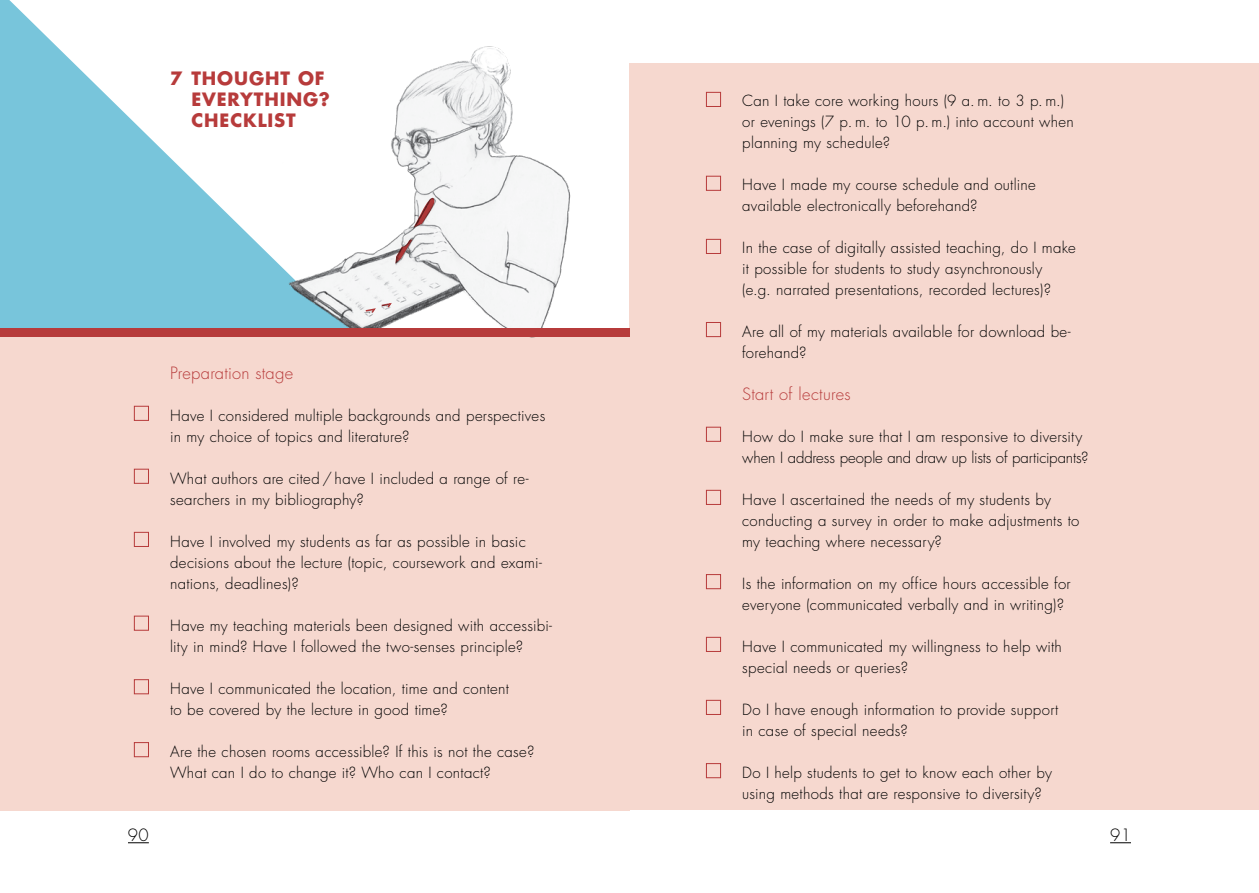
<style>
.page{position:relative;width:1259px;height:893px;background:#fff}
.page>*{position:absolute;margin:0;border:0;box-sizing:border-box;transform-origin:0 0}
.t1{font:700 18px/21px "Futura";letter-spacing:.05em;color:#b73b3b}
.t2{font:300 16.5px "Futura Std";letter-spacing:.015em;color:#b73b3b}
.t3{font:300 16.5px "Futura Std";color:#000}
.t4{font:300 15px/21px "Futura Std";letter-spacing:.02em;color:#000}
</style>
<div class="page">
<svg style="left:1110px;top:842px;width:21px;height:1px"></svg>
<svg style="left:128px;top:842px;width:21px;height:1px"></svg>
<div style="left:0;top:337px;width:629px;height:473px;background:#f6d8cf"></div>
<div style="left:134px;top:406px;width:15px;height:15px;border:1px solid #b73b3b"></div>
<div style="left:134px;top:469px;width:15px;height:15px;border:1px solid #b73b3b"></div>
<div style="left:134px;top:532px;width:15px;height:15px;border:1px solid #b73b3b"></div>
<div style="left:134px;top:616px;width:15px;height:15px;border:1px solid #b73b3b"></div>
<div style="left:134px;top:679px;width:15px;height:15px;border:1px solid #b73b3b"></div>
<div style="left:629px;top:64px;width:630px;height:746px;background:#f6d8cf"></div>
<div style="left:706px;top:92px;width:15px;height:15px;border:1px solid #b73b3b"></div>
<div style="left:706px;top:176px;width:15px;height:15px;border:1px solid #b73b3b"></div>
<div style="left:706px;top:239px;width:15px;height:15px;border:1px solid #b73b3b"></div>
<div style="left:706px;top:322px;width:15px;height:15px;border:1px solid #b73b3b"></div>
<div style="left:706px;top:427px;width:15px;height:15px;border:1px solid #b73b3b"></div>
<div style="left:706px;top:490px;width:15px;height:15px;border:1px solid #b73b3b"></div>
<div style="left:706px;top:574px;width:15px;height:15px;border:1px solid #b73b3b"></div>
<div style="left:706px;top:637px;width:15px;height:15px;border:1px solid #b73b3b"></div>
<div style="left:706px;top:700px;width:15px;height:15px;border:1px solid #b73b3b"></div>
<div style="left:134px;top:742px;width:15px;height:15px;border:1px solid #b73b3b"></div>
<svg style="left:0;top:0;width:274px;height:328px;fill:#78c5db"></svg>
<img style="left:274px;top:46px;width:297px;height:292px">
<svg style="left:364px;top:302px;width:29px;height:12px"></svg>
<svg style="left:414px;top:196px;width:20px;height:32px"></svg>
<svg style="left:395px;top:239px;width:17px;height:25px"></svg>
<div style="left:0;top:328px;width:629px;height:9px;background:#b73b3b"></div>
<div style="left:706px;top:763px;width:15px;height:15px;border:1px solid #b73b3b"></div>
<p class="t1" style="left:191px;top:68px;width:140px;text-indent:-21px">7 THOUGHT OF<br>EVERYTHING?<br>CHECKLIST</p>
<p class="t2" style="left:170px;top:363px;width:125px">Preparation stage</p>
<p class="t4" style="left:170px;top:406px;width:377px">Have I considered multiple backgrounds and perspectives in my choice of topics and literature?</p>
<p class="t4" style="left:170px;top:469px;width:360px">What authors are cited / have I included a range of re&shy;searchers in my bibliography?</p>
<p class="t4" style="left:170px;top:532px;width:373px">Have I involved my students as far as possible in basic decisions about the lecture (topic, coursework and exami&shy;nations, deadlines)?</p>
<p class="t4" style="left:170px;top:616px;width:383px">Have my teaching materials been designed with accessibi&shy;lity in mind? Have I followed the two-senses principle?</p>
<p class="t4" style="left:170px;top:679px;width:340px">Have I communicated the location, time and content to be covered by the lecture in good time?</p>
<p class="t4" style="left:170px;top:742px;width:366px">Are the chosen rooms accessible? If this is not the case?<br>What can I do to change it? Who can I contact?</p>
<p class="t4" style="left:742px;top:91px;width:333px">Can I take core working hours (9 a. m. to 3 p. m.) or evenings (7 p. m. to 10 p. m.) into account when planning my schedule?</p>
<p class="t4" style="left:742px;top:175px;width:295px">Have I made my course schedule and outline available electronically beforehand?</p>
<p class="t4" style="left:742px;top:238px;width:335px">In the case of digitally assisted teaching, do I make it possible for students to study asynchronously<br>(e.g. narrated presentations, recorded lectures)?</p>
<p class="t4" style="left:742px;top:322px;width:330px">Are all of my materials available for download be&shy;forehand?</p>
<p class="t2" style="left:742px;top:384px;width:110px">Start of lectures</p>
<p class="t4" style="left:742px;top:427px;width:348px">How do I make sure that I am responsive to diversity when I address people and draw up lists of participants?</p>
<p class="t4" style="left:742px;top:490px;width:339px">Have I ascertained the needs of my students by conducting a survey in order to make adjustments to my teaching where necessary?</p>
<p class="t4" style="left:742px;top:574px;width:330px">Is the information on my office hours accessible for everyone (communicated verbally and in writing)?</p>
<p class="t4" style="left:742px;top:637px;width:321px">Have I communicated my willingness to help with special needs or queries?</p>
<p class="t4" style="left:742px;top:700px;width:318px">Do I have enough information to provide support in case of special needs?</p>
<p class="t4" style="left:742px;top:763px;width:311px">Do I help students to get to know each other by using methods that are responsive to diversity?</p>
<p class="t3" style="left:128px;top:825px;width:22px">90</p>
<p class="t3" style="left:1110px;top:825px;width:22px">91</p>
</div>
